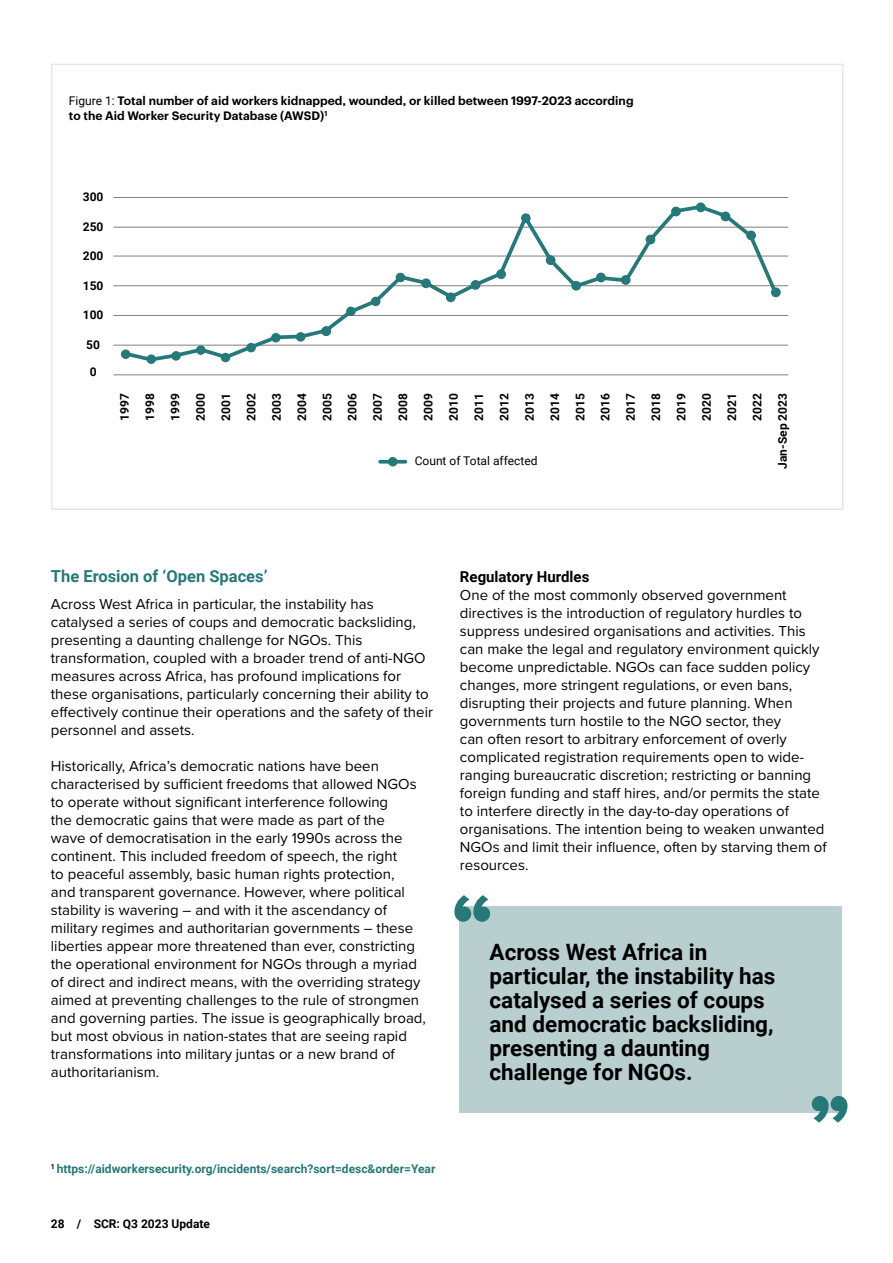
<style>
.page{position:relative;width:893px;height:1263px;background:#fff}
.page>*{position:absolute;margin:0;border:0;box-sizing:border-box;transform-origin:0 0}
.t1{font:900 76.5px "Proxima Nova";color:#277878}
.t2{font:700 22.5px/24px "Roboto";color:#000}
.t3{font:700 16.5px "Roboto";color:#277878}
.t4{font:15px/18px "Proxima Nova";color:#000}
.t5{font:700 15px "Roboto";color:#000}
.t6{font:700 12px/25.3px "Roboto";color:#000;text-align:justify}
.t7{font:600 12px/15px "Graphik";color:#000}
.t8{font:700 12px "Roboto";color:#277878}
.t9{font:12px "Roboto";color:#000}
.s1{font-family:"Roboto";font-weight:400}
</style>
<div class="page">
<hr style="left:113px;top:197px;width:675px;height:1px;background:#808080">
<hr style="left:113px;top:227px;width:675px;height:1px;background:#808080">
<hr style="left:113px;top:256px;width:675px;height:1px;background:#808080">
<hr style="left:113px;top:285px;width:675px;height:1px;background:#808080">
<hr style="left:113px;top:315px;width:675px;height:1px;background:#808080">
<hr style="left:113px;top:345px;width:675px;height:1px;background:#808080">
<hr style="left:113px;top:374px;width:675px;height:1px;background:#808080">
<svg style="left:122px;top:204px;width:658px;height:159px"></svg>
<div style="left:51px;top:64px;width:792px;height:446px;border:2px solid #e6e6e6"></div>
<div style="left:122px;top:350px;width:8px;height:8px;background:#277878;border-radius:50%"></div>
<div style="left:121px;top:349px;width:9px;height:10px;border:1px solid #277878;border-radius:50%"></div>
<div style="left:147px;top:355px;width:8px;height:8px;background:#277878;border-radius:50%"></div>
<div style="left:147px;top:354px;width:9px;height:10px;border:1px solid #277878;border-radius:50%"></div>
<div style="left:172px;top:352px;width:8px;height:8px;background:#277878;border-radius:50%"></div>
<div style="left:171px;top:351px;width:10px;height:10px;border:1px solid #277878;border-radius:50%"></div>
<div style="left:197px;top:346px;width:8px;height:8px;background:#277878;border-radius:50%"></div>
<div style="left:196px;top:345px;width:10px;height:10px;border:1px solid #277878;border-radius:50%"></div>
<div style="left:221px;top:353px;width:9px;height:9px;background:#277878;border-radius:50%"></div>
<div style="left:221px;top:353px;width:9px;height:9px;border:1px solid #277878;border-radius:50%"></div>
<div style="left:247px;top:343px;width:8px;height:9px;background:#277878;border-radius:50%"></div>
<div style="left:246px;top:343px;width:10px;height:9px;border:1px solid #277878;border-radius:50%"></div>
<div style="left:272px;top:334px;width:8px;height:8px;background:#277878;border-radius:50%"></div>
<div style="left:271px;top:333px;width:10px;height:9px;border:1px solid #277878;border-radius:50%"></div>
<div style="left:296px;top:333px;width:9px;height:8px;background:#277878;border-radius:50%"></div>
<div style="left:296px;top:332px;width:9px;height:10px;border:1px solid #277878;border-radius:50%"></div>
<div style="left:322px;top:327px;width:8px;height:8px;background:#277878;border-radius:50%"></div>
<div style="left:321px;top:326px;width:10px;height:10px;border:1px solid #277878;border-radius:50%"></div>
<div style="left:347px;top:307px;width:8px;height:8px;background:#277878;border-radius:50%"></div>
<div style="left:346px;top:307px;width:10px;height:9px;border:1px solid #277878;border-radius:50%"></div>
<div style="left:372px;top:297px;width:8px;height:9px;background:#277878;border-radius:50%"></div>
<div style="left:371px;top:297px;width:9px;height:9px;border:1px solid #277878;border-radius:50%"></div>
<div style="left:396px;top:273px;width:9px;height:9px;background:#277878;border-radius:50%"></div>
<div style="left:396px;top:273px;width:9px;height:9px;border:1px solid #277878;border-radius:50%"></div>
<div style="left:422px;top:279px;width:8px;height:8px;background:#277878;border-radius:50%"></div>
<div style="left:421px;top:278px;width:10px;height:10px;border:2px solid #277878;border-radius:50%"></div>
<div style="left:447px;top:293px;width:8px;height:8px;background:#277878;border-radius:50%"></div>
<div style="left:446px;top:292px;width:10px;height:10px;border:2px solid #277878;border-radius:50%"></div>
<div style="left:471px;top:281px;width:9px;height:8px;background:#277878;border-radius:50%"></div>
<div style="left:471px;top:280px;width:9px;height:10px;border:2px solid #277878;border-radius:50%"></div>
<div style="left:497px;top:270px;width:8px;height:8px;background:#277878;border-radius:50%"></div>
<div style="left:496px;top:269px;width:10px;height:10px;border:2px solid #277878;border-radius:50%"></div>
<div style="left:522px;top:214px;width:8px;height:8px;background:#277878;border-radius:50%"></div>
<div style="left:521px;top:213px;width:10px;height:10px;border:1px solid #277878;border-radius:50%"></div>
<div style="left:546px;top:256px;width:9px;height:8px;background:#277878;border-radius:50%"></div>
<div style="left:546px;top:255px;width:9px;height:10px;border:2px solid #277878;border-radius:50%"></div>
<div style="left:572px;top:282px;width:8px;height:8px;background:#277878;border-radius:50%"></div>
<div style="left:571px;top:281px;width:10px;height:10px;border:2px solid #277878;border-radius:50%"></div>
<div style="left:597px;top:273px;width:8px;height:9px;background:#277878;border-radius:50%"></div>
<div style="left:596px;top:273px;width:10px;height:9px;border:2px solid #277878;border-radius:50%"></div>
<div style="left:622px;top:276px;width:8px;height:8px;background:#277878;border-radius:50%"></div>
<div style="left:621px;top:275px;width:10px;height:10px;border:2px solid #277878;border-radius:50%"></div>
<div style="left:646px;top:235px;width:9px;height:9px;background:#277878;border-radius:50%"></div>
<div style="left:646px;top:235px;width:9px;height:9px;border:2px solid #277878;border-radius:50%"></div>
<div style="left:672px;top:207px;width:8px;height:9px;background:#277878;border-radius:50%"></div>
<div style="left:671px;top:207px;width:10px;height:9px;border:2px solid #277878;border-radius:50%"></div>
<div style="left:697px;top:203px;width:8px;height:8px;background:#277878;border-radius:50%"></div>
<div style="left:696px;top:202px;width:10px;height:10px;border:2px solid #277878;border-radius:50%"></div>
<div style="left:721px;top:212px;width:9px;height:9px;background:#277878;border-radius:50%"></div>
<div style="left:721px;top:212px;width:9px;height:9px;border:2px solid #277878;border-radius:50%"></div>
<div style="left:747px;top:231px;width:8px;height:9px;background:#277878;border-radius:50%"></div>
<div style="left:746px;top:231px;width:10px;height:9px;border:2px solid #277878;border-radius:50%"></div>
<div style="left:772px;top:288px;width:8px;height:8px;background:#277878;border-radius:50%"></div>
<div style="left:771px;top:287px;width:10px;height:10px;border:2px solid #277878;border-radius:50%"></div>
<svg style="left:380px;top:460px;width:25px;height:4px"></svg>
<div style="left:389px;top:458px;width:8px;height:8px;background:#277878;border-radius:50%"></div>
<div style="left:388px;top:457px;width:9px;height:9px;border:1px solid #277878;border-radius:50%"></div>
<div style="left:460px;top:906px;width:382px;height:207px;background:#b9cecf"></div>
<p class="t7" style="left:69px;top:92px;width:566px"><span class="s1">Figure 1:</span> Total number of aid workers kidnapped, wounded, or killed between 1997-2023 according to the Aid Worker Security Database (AWSD)<sup>1</sup></p>
<p class="t6" style="left:83px;top:184px;width:22px">300</p>
<p class="t6" style="left:83px;top:214px;width:22px">250</p>
<p class="t6" style="left:83px;top:242px;width:22px">200</p>
<p class="t6" style="left:83px;top:273px;width:22px">150</p>
<p class="t6" style="left:83px;top:302px;width:22px">100</p>
<p class="t6" style="left:86px;top:332px;width:15px">50</p>
<p class="t6" style="left:90px;top:358px;width:8px">0</p>
<p class="t6" style="left:112px;top:421px;width:29px;rotate:-90deg">1997<br>1998<br>1999<br>2000<br>2001<br>2002<br>2003<br>2004<br>2005<br>2006<br>2007<br>2008<br>2009<br>2010<br>2011<br>2012<br>2013<br>2014<br>2015<br>2016<br>2017<br>2018<br>2019<br>2020<br>2021<br>2022</p>
<p class="t9" style="left:415px;top:452px;width:124px">Count of Total affected</p>
<p class="t6" style="left:769px;top:469px;width:77px;rotate:-90deg">Jan-Sep 2023</p>
<p class="t3" style="left:51px;top:564px;width:218px">The Erosion of ‘Open Spaces’</p>
<p class="t4" style="left:51px;top:594px;width:384px">Across West Africa in particular, the instability has catalysed a series of coups and democratic backsliding, presenting a daunting challenge for NGOs. This transformation, coupled with a broader trend of anti-NGO measures across Africa, has profound implications for these organisations, particularly concerning their ability to effectively continue their operations and the safety of their personnel and assets.</p>
<p class="t4" style="left:51px;top:756px;width:377px">Historically, Africa’s democratic nations have been characterised by sufficient freedoms that allowed NGOs to operate without significant interference following<br>the democratic gains that were made as part of the<br>wave of democratisation in the early 1990s across the continent. This included freedom of speech, the right<br>to peaceful assembly, basic human rights protection,<br>and transparent governance. However, where political stability is wavering – and with it the ascendancy of military regimes and authoritarian governments – these liberties appear more threatened than ever, constricting the operational environment for NGOs through a myriad of direct and indirect means, with the overriding strategy aimed at preventing challenges to the rule of strongmen and governing parties. The issue is geographically broad, but most obvious in nation-states that are seeing rapid transformations into military juntas or a new brand of authoritarianism.</p>
<p class="t8" style="left:51px;top:1160px;width:386px"><sup>1</sup> https://aidworkersecurity.org/incidents/search?sort=desc&amp;order=Year</p>
<p class="t6" style="left:51px;top:1211px;width:161px">28 / SCR: Q3 2023 Update</p>
<p class="t5" style="left:460px;top:566px;width:131px">Regulatory Hurdles</p>
<p class="t4" style="left:460px;top:585px;width:368px">One of the most commonly observed government directives is the introduction of regulatory hurdles to suppress undesired organisations and activities. This can make the legal and regulatory environment quickly become unpredictable. NGOs can face sudden policy changes, more stringent regulations, or even bans, disrupting their projects and future planning. When governments turn hostile to the NGO sector, they<br>can often resort to arbitrary enforcement of overly complicated registration requirements open to wide&shy;ranging bureaucratic discretion; restricting or banning foreign funding and staff hires, and/or permits the state to interfere directly in the day-to-day operations of organisations. The intention being to weaken unwanted NGOs and limit their influence, often by starving them of resources.</p>
<h1 class="t1" style="left:452px;top:864px;width:42px">“</h1>
<h2 class="t2" style="left:490px;top:939px;width:287px">Across West Africa in particular, the instability has catalysed a series of coups and democratic backsliding, presenting a daunting challenge for NGOs.</h2>
<h1 class="t1" style="left:809px;top:1065px;width:42px">”</h1>
</div>
